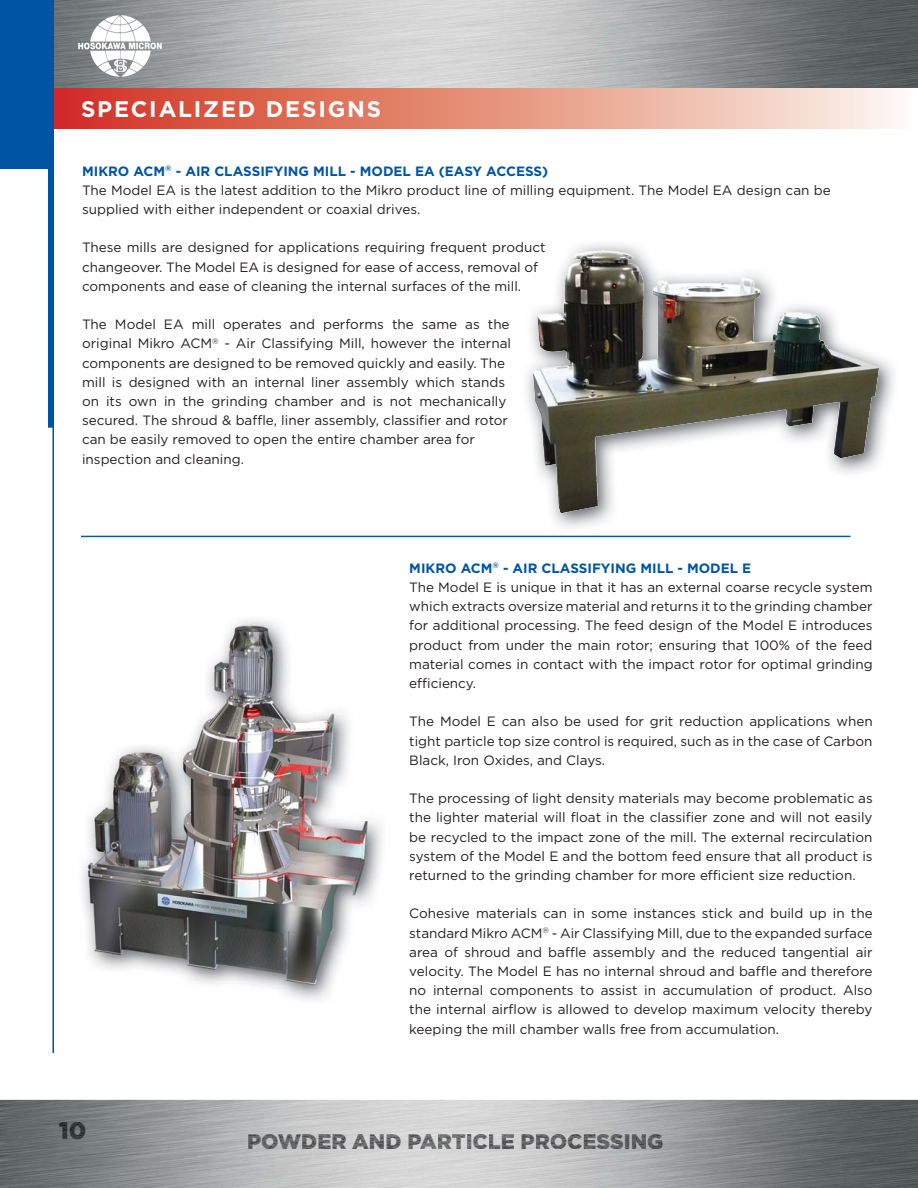
<style>
.page{position:relative;width:918px;height:1188px;background:#fff}
.page>*{position:absolute;margin:0;border:0;box-sizing:border-box;transform-origin:0 0}
.t1{font:900 24px "Gotham";color:#1b1f21}
.t2{font:700 22.5px "Gotham";letter-spacing:.08em;color:#fff}
.t3{font:900 21px "Gotham";color:#565759}
.t4{font:13.5px/19.2px "Gotham";color:#231f20}
.s1{font-weight:700;color:#0054a4}
.s2{color:#434547}
.s3{color:#4b4d4f}
.s4{color:#4b4d4e}
.s5{color:#4f5052}
.s6{color:#4c4d4f}
.s7{color:#505153}
.s8{color:#515253}
.s9{color:#515254}
.s10{color:#565758}
.s11{color:#555657}
.s12{color:#535456}
.s13{color:#535556}
.s14{color:#4c4d4e}
.s15{color:#4b4c4d}
.s16{color:#4b4c4e}
.s17{color:#4a4c4d}
.s18{color:#46484a}
.s19{color:#454849}
</style>
<div class="page">
<img style="left:0;top:1100px;width:918px;height:88px">
<img style="left:54px;top:0;width:864px;height:88px">
<div style="left:0;top:0;width:54px;height:168px;background:#0054a4"></div>
<hr style="left:52px;top:0;width:2px;height:1053px;background:#0054a4">
<div style="left:48px;top:0;width:6px;height:428px;background:#0054a4"></div>
<img style="left:59px;top:1122px;width:27px;height:18px">
<img style="left:71px;top:10px;width:95px;height:71px">
<img style="left:248px;top:1134px;width:414px;height:15px">
<svg style="left:54px;top:88px;width:844px;height:41px;background:#e5907e"></svg>
<img style="left:82px;top:619px;width:301px;height:374px">
<hr style="left:81px;top:536px;width:770px;height:1px;background:#005daa">
<img style="left:526px;top:243px;width:368px;height:285px">
<img style="left:526px;top:243px;width:20px;height:12px">
<img style="left:526px;top:262px;width:12px;height:12px">
<img style="left:533px;top:313px;width:37px;height:94px">
<h2 class="t2" style="left:81px;top:96px;width:302px">SPECIALIZED DESIGNS</h2>
<p class="t4" style="left:82px;top:161px;width:750px"><span class="s1">MIKRO ACM</span><sup>®</sup> <span class="s1">- AIR CLASSIFYING MILL - MODEL EA (EASY ACCESS)<br></span>The Model EA is the latest addition to the Mikro product line of milling equipment. The Model EA design can be supplied with either independent or coaxial drives.</p>
<p class="t4" style="left:82px;top:238px;width:465px">These mills are designed for applications requiring frequent product changeover. The Model EA is designed for ease of access, removal of components and ease of cleaning the internal surfaces of the mill.</p>
<p class="t4" style="left:82px;top:315px;width:430px">The Model EA mill operates and performs the same as the original Mikro ACM<sup>®</sup> - Air Classifying Mill, however the internal components are designed to be removed quickly and easily. The mill is designed with an internal liner assembly which stands on its own in the grinding chamber and is not mechanically secured. The shroud &amp; baffle, liner assembly, classifier and rotor can be easily removed to open the entire chamber area for inspection and cleaning.</p>
<h1 class="t1" style="left:59px;top:1117px;width:29px">10</h1>
<p class="t4" style="left:409px;top:558px;width:465px"><span class="s1">MIKRO ACM</span><sup>®</sup> <span class="s1">- AIR CLASSIFYING MILL - MODEL E<br></span>The Model E is unique in that it has an external coarse recycle system which extracts oversize material and returns it to the grinding chamber for additional processing. The feed design of the Model E introduces product from under the main rotor; ensuring that 100% of the feed material comes in contact with the impact rotor for optimal grinding efficiency.</p>
<p class="t4" style="left:409px;top:712px;width:465px;text-align:justify">The Model E can also be used for grit reduction applications when tight particle top size control is required, such as in the case of Carbon Black, Iron Oxides, and Clays.</p>
<p class="t4" style="left:409px;top:789px;width:465px;text-align:justify">The processing of light density materials may become problematic as the lighter material will float in the classifier zone and will not easily be recycled to the impact zone of the mill. The external recirculation system of the Model E and the bottom feed ensure that all product is returned to the grinding chamber for more efficient size reduction.</p>
<p class="t4" style="left:409px;top:904px;width:465px;text-align:justify">Cohesive materials can in some instances stick and build up in the standard Mikro ACM<sup>®</sup> - Air Classifying Mill, due to the expanded surface area of shroud and baffle assembly and the reduced tangential air velocity. The Model E has no internal shroud and baffle and therefore no internal components to assist in accumulation of product. Also the internal airflow is allowed to develop maximum velocity thereby keeping the mill chamber walls free from accumulation.</p>
<h3 class="t3" style="left:247px;top:1129px;width:418px"><span class="s2">P</span><span class="s3">O</span><span class="s4">W</span><span class="s5">D</span><span class="s6">E</span><span class="s7">R</span> <span class="s8">A</span><span class="s9">ND</span> <span class="s10">P</span>A<span class="s11">R</span>T<span class="s12">I</span>C<span class="s13">L</span><span class="s8">E</span> <span class="s12">P</span><span class="s7">R</span><span class="s6">O</span><span class="s14">C</span><span class="s15">E</span><span class="s16">S</span><span class="s17">S</span><span class="s18">I</span><span class="s2">N</span><span class="s19">G</span></h3>
</div>
